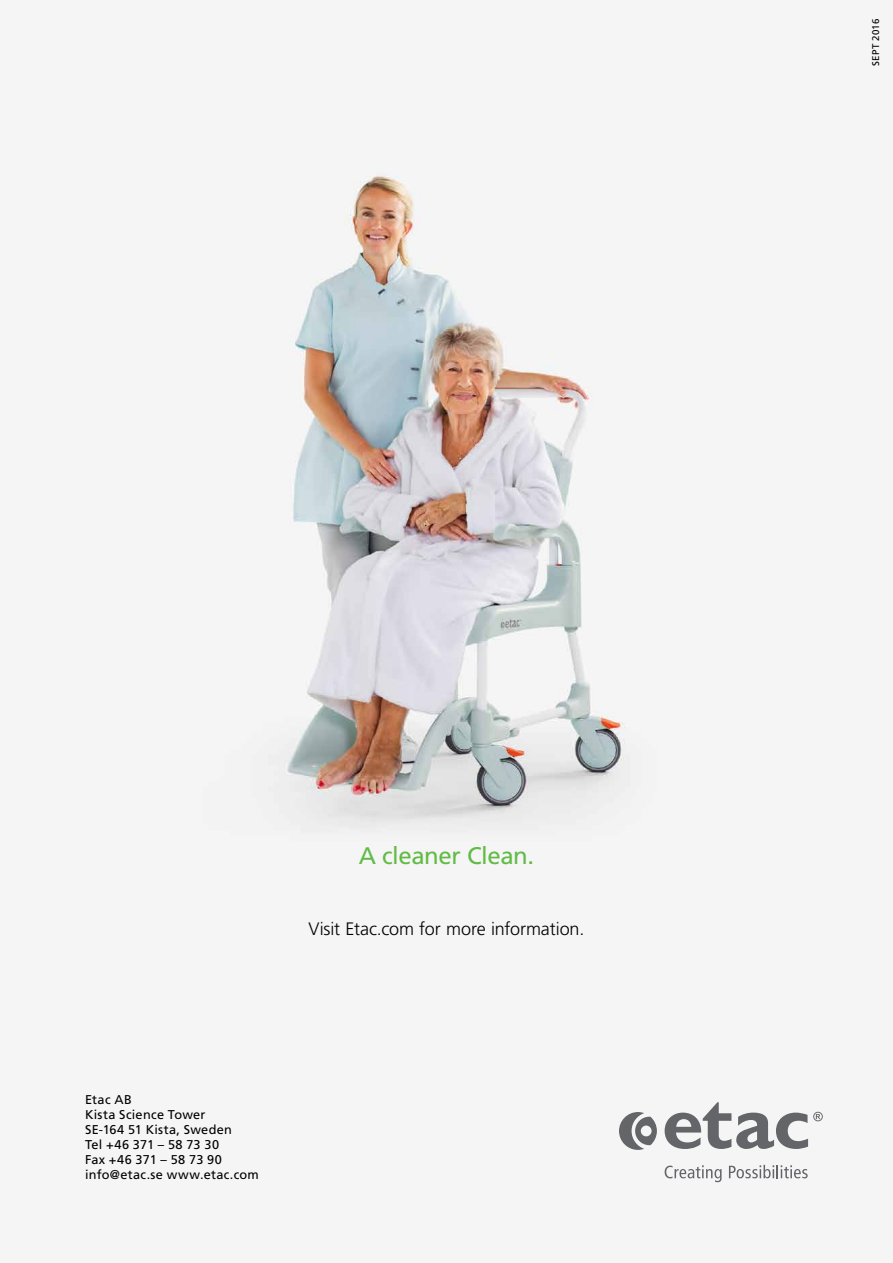
<style>
.page{position:relative;width:893px;height:1263px;background:#fff}
.page>*{position:absolute;margin:0;border:0;box-sizing:border-box;transform-origin:0 0}
.t1{font:24px "Frutiger LT Pro";letter-spacing:-.02em;color:#62bb46}
.t2{font:300 18px "Frutiger LT Pro";letter-spacing:-.005em;color:#000}
.t3{font:12.75px/15px "Frutiger LT Pro";letter-spacing:.025em;color:#000}
.t4{font:9.75px "Frutiger LT Pro";letter-spacing:.025em;color:#000}
</style>
<div class="page">
<img style="left:203px;top:170px;width:604px;height:1013px">
<svg style="left:665px;top:1102px;width:158px;height:47px"></svg>
<svg style="left:619px;top:1112px;width:38px;height:38px"></svg>
<svg style="left:665px;top:1165px;width:57px;height:17px"></svg>
<svg style="left:729px;top:1165px;width:79px;height:13px"></svg>
<p class="t4" style="left:870px;top:66px;width:49px;rotate:-90deg">SEPT 2016</p>
<h1 class="t1" style="left:359px;top:841px;width:177px">A cleaner Clean.</h1>
<h2 class="t2" style="left:309px;top:918px;width:277px">Visit Etac.com for more information.</h2>
<p class="t3" style="left:85px;top:1092px;width:175px">Etac AB<br>Kista Science Tower<br>SE-164 51 Kista, Sweden<br>Tel +46 371 – 58 73 30<br>Fax +46 371 – 58 73 90 info@etac.se www.etac.com</p>
</div>
